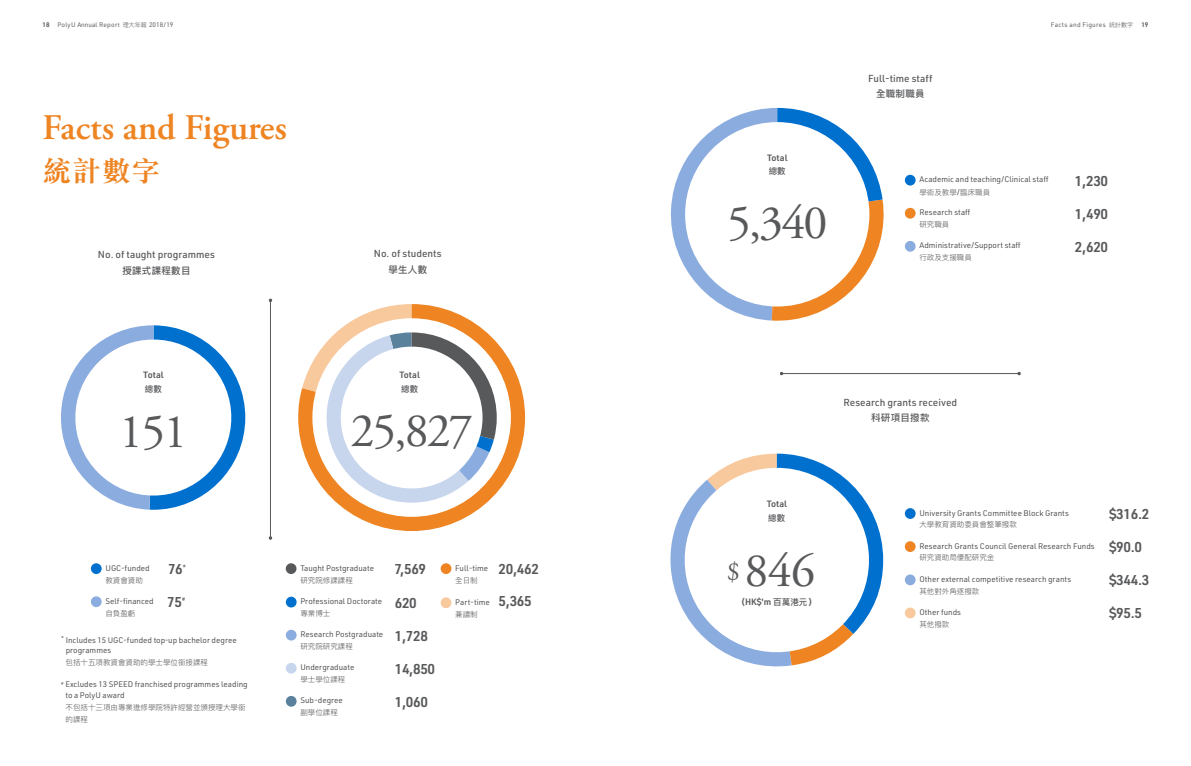
<style>
.page{position:relative;width:1191px;height:766px;background:#fff}
.page>*{position:absolute;margin:0;border:0;box-sizing:border-box;transform-origin:0 0}
.t1{font:48px "Adobe Garamond Pro";letter-spacing:-.04em;color:#58595b}
.t2{font:600 36px "Adobe Garamond Pro";color:#ee8422}
.t3{font:700 29px "M Sung HK";color:#ee8422}
.t4{font:600 14px "URWDIN";letter-spacing:-.02em;color:#58595b}
.t5{font:500 10px "URWDIN";color:#58595b}
.t6{font:500 9.5px "Ping Fang TC";letter-spacing:.03em;color:#58595b}
.t7{font:600 9px "URWDIN";color:#58595b}
.t8{font:500 8.5px "Ping Fang TC";letter-spacing:.01em;color:#58595b}
.t9{font:8px/10.8px "URWDIN";color:#4d4d4f}
.t10{font:300 7.5px/12px "Ping Fang TC";color:#58595b}
.t11{font:6.5px "URWDIN";letter-spacing:.04em;color:#58595b}
.t12{font:600 5.5px "URWDIN";color:#58595b}
.s1{font-weight:600}
.s2{font-size:6px}
.s3{font-family:"Ping Fang TC";font-weight:300;font-size:6px}
.s4{font-family:"URWDIN";font-weight:400;font-size:8px;color:#4d4d4f}
.s5{font-size:26px}
.s6{font-weight:600;font-size:14px;color:#58595b}
.s7{font-family:"Ping Fang TC";font-weight:500;font-size:8.5px}
</style>
<div class="page">
<svg style="left:61px;top:325px;width:184px;height:185px"></svg>
<div style="left:91px;top:596px;width:11px;height:11px;background:#8bacde;border-radius:50%"></div>
<div style="left:91px;top:563px;width:11px;height:11px;background:#0070ce;border-radius:50%"></div>
<div style="left:441px;top:563px;width:10px;height:11px;background:#ee8422;border-radius:50%"></div>
<div style="left:441px;top:597px;width:10px;height:11px;background:#f8c99c;border-radius:50%"></div>
<div style="left:286px;top:596px;width:11px;height:11px;background:#0070ce;border-radius:50%"></div>
<div style="left:286px;top:629px;width:11px;height:11px;background:#8bacde;border-radius:50%"></div>
<div style="left:286px;top:662px;width:11px;height:11px;background:#c7d5ed;border-radius:50%"></div>
<div style="left:286px;top:695px;width:11px;height:11px;background:#5b829c;border-radius:50%"></div>
<hr style="left:780px;top:373px;width:238px;height:1px;background:#58595b">
<svg style="left:1017px;top:371px;width:4px;height:4px"></svg>
<hr style="left:270px;top:301px;width:1px;height:238px;background:#58595b">
<svg style="left:268px;top:298px;width:4px;height:4px"></svg>
<svg style="left:670px;top:108px;width:214px;height:213px"></svg>
<div style="left:685px;top:122px;width:184px;height:184px;background:#fff;border-radius:50%"></div>
<div style="left:905px;top:175px;width:10px;height:10px;background:#0070ce;border-radius:50%"></div>
<div style="left:905px;top:208px;width:10px;height:10px;background:#ee8422;border-radius:50%"></div>
<div style="left:905px;top:241px;width:10px;height:10px;background:#8bacde;border-radius:50%"></div>
<div style="left:905px;top:508px;width:10px;height:10px;background:#0070ce;border-radius:50%"></div>
<div style="left:905px;top:541px;width:10px;height:11px;background:#ee8422;border-radius:50%"></div>
<div style="left:905px;top:574px;width:10px;height:11px;background:#8bacde;border-radius:50%"></div>
<div style="left:905px;top:607px;width:10px;height:11px;background:#f8c99c;border-radius:50%"></div>
<div style="left:286px;top:563px;width:10px;height:11px;background:#58595b;border-radius:50%"></div>
<svg style="left:670px;top:453px;width:213px;height:214px"></svg>
<svg style="left:675px;top:458px;width:203px;height:203px"></svg>
<svg style="left:298px;top:343px;width:227px;height:188px"></svg>
<div style="left:312px;top:318px;width:199px;height:198px;background:#fff;border-radius:50%"></div>
<svg style="left:302px;top:304px;width:195px;height:208px"></svg>
<p class="t11" style="left:43px;top:20px;width:132px"><span class="s1">18</span> PolyU Annual Repor<span class="s2">t</span> <span class="s3">理大年報</span> 2018/19</p>
<p class="t11" style="left:1051px;top:20px;width:99px">Facts and Figures <span class="s3">統計數字</span> <span class="s1">19</span></p>
<h2 class="t2" style="left:43px;top:107px;width:246px">Facts and Figures</h2>
<h3 class="t3" style="left:43px;top:156px;width:119px">統計數字</h3>
<p class="t5" style="left:98px;top:247px;width:118px">No. of taught programmes</p>
<p class="t6" style="left:122px;top:264px;width:70px">授課式課程數目</p>
<p class="t5" style="left:374px;top:247px;width:69px">No. of students</p>
<p class="t6" style="left:388px;top:264px;width:40px">學生人數</p>
<p class="t7" style="left:767px;top:151px;width:22px">Total</p>
<p class="t8" style="left:768px;top:166px;width:19px">總數</p>
<h1 class="t1" style="left:727px;top:194px;width:102px">5,340</h1>
<p class="t5" style="left:868px;top:71px;width:66px">Full-time staff</p>
<p class="t6" style="left:876px;top:88px;width:50px">全職制職員</p>
<p class="t9" style="left:919px;top:174px;width:131px">Academic and teaching/Clinical staff</p>
<p class="t10" style="left:919px;top:186px;width:72px">學術及教學<span class="s4">/</span>臨床職員</p>
<h3 class="t4" style="left:1075px;top:171px;width:35px">1,230</h3>
<p class="t9" style="left:919px;top:207px;width:52px">Research staff</p>
<p class="t10" style="left:919px;top:218px;width:31px">研究職員</p>
<h3 class="t4" style="left:1075px;top:204px;width:35px">1,490</h3>
<p class="t9" style="left:919px;top:240px;width:103px">Administrative/Support staff</p>
<p class="t10" style="left:919px;top:251px;width:54px">行政及支援職員</p>
<h3 class="t4" style="left:1075px;top:237px;width:35px">2,620</h3>
<p class="t7" style="left:143px;top:368px;width:22px">Total</p>
<p class="t8" style="left:145px;top:383px;width:19px">總數</p>
<h1 class="t1" style="left:119px;top:403px;width:70px">151</h1>
<p class="t7" style="left:399px;top:369px;width:22px">Total</p>
<p class="t8" style="left:401px;top:383px;width:19px">總數</p>
<h1 class="t1" style="left:350px;top:402px;width:124px">25,827</h1>
<p class="t7" style="left:766px;top:497px;width:22px">Total</p>
<p class="t8" style="left:768px;top:512px;width:19px">總數</p>
<p class="t9" style="left:105px;top:562px;width:46px">UGC-funded</p>
<p class="t10" style="left:105px;top:573px;width:39px">教資會資助</p>
<p class="t9" style="left:105px;top:595px;width:50px">Self-financed</p>
<p class="t10" style="left:105px;top:606px;width:32px">自負盈虧</p>
<h3 class="t4" style="left:394px;top:559px;width:33px">7,569</h3>
<h1 class="t1" style="left:727px;top:542px;width:90px"><span class="s5">$</span> 846</h1>
<h3 class="t4" style="left:168px;top:559px;width:20px">76<sup>*</sup></h3>
<p class="t9" style="left:455px;top:562px;width:85px">Full-time <span class="s6">20,462</span></p>
<p class="t10" style="left:455px;top:573px;width:24px">全日制</p>
<p class="t9" style="left:455px;top:596px;width:36px">Part-time</p>
<p class="t10" style="left:455px;top:607px;width:24px">兼讀制</p>
<p class="t9" style="left:300px;top:562px;width:75px">Taught Postgraduate</p>
<p class="t10" style="left:300px;top:573px;width:54px">研究院修課課程</p>
<p class="t9" style="left:300px;top:595px;width:83px">Professional Doctorate</p>
<h3 class="t4" style="left:498px;top:591px;width:35px">5,365</h3>
<p class="t10" style="left:300px;top:607px;width:31px">專業博士</p>
<h3 class="t4" style="left:167px;top:592px;width:16px">75</h3>
<p class="t12" style="left:182px;top:595px;width:4px">#</p>
<h3 class="t4" style="left:395px;top:593px;width:24px">620</h3>
<p class="t7" style="left:741px;top:596px;width:73px">(HK$'m <span class="s7">百萬港元</span>)</p>
<p class="t9" style="left:66px;top:634px;width:173px;text-indent:-4px"><sup>*</sup> Includes 15 UGC-funded top-up bachelor degree programmes</p>
<p class="t10" style="left:66px;top:656px;width:144px">包括十五項教資會資助的學士學位銜接課程</p>
<p class="t9" style="left:65px;top:678px;width:184px;text-indent:-4px"><sup>#</sup> Excludes 13 SPEED franchised programmes leading to a PolyU award</p>
<p class="t10" style="left:66px;top:701px;width:182px">不包括十三項由專業進修學院特許經營並頒授理大學銜的課程</p>
<p class="t9" style="left:300px;top:628px;width:84px">Research Postgraduate</p>
<p class="t10" style="left:300px;top:640px;width:54px">研究院研究課程</p>
<h3 class="t4" style="left:395px;top:626px;width:35px">1,728</h3>
<p class="t9" style="left:300px;top:661px;width:55px">Undergraduate</p>
<p class="t10" style="left:300px;top:673px;width:46px">學士學位課程</p>
<h3 class="t4" style="left:395px;top:659px;width:42px">14,850</h3>
<p class="t9" style="left:300px;top:694px;width:44px">Sub-degree</p>
<p class="t10" style="left:300px;top:706px;width:39px">副學位課程</p>
<h3 class="t4" style="left:395px;top:692px;width:35px">1,060</h3>
<p class="t5" style="left:843px;top:396px;width:115px">Research grants received</p>
<p class="t6" style="left:871px;top:412px;width:60px">科研項目撥款</p>
<p class="t9" style="left:919px;top:507px;width:151px">University Grants Committee Block Grants</p>
<p class="t10" style="left:919px;top:518px;width:99px">大學教育資助委員會整筆撥款</p>
<h3 class="t4" style="left:1109px;top:504px;width:42px">$316.2</h3>
<p class="t9" style="left:919px;top:540px;width:177px">Research Grants Council General Research Funds</p>
<p class="t10" style="left:919px;top:551px;width:76px">研究資助局優配研究金</p>
<h3 class="t4" style="left:1109px;top:537px;width:35px">$90.0</h3>
<p class="t9" style="left:919px;top:573px;width:153px">Other external competitive research grants</p>
<p class="t10" style="left:919px;top:585px;width:61px">其他對外角逐撥款</p>
<h3 class="t4" style="left:1109px;top:570px;width:42px">$344.3</h3>
<p class="t9" style="left:919px;top:606px;width:43px">Other funds</p>
<p class="t10" style="left:919px;top:618px;width:31px">其他撥款</p>
<h3 class="t4" style="left:1109px;top:603px;width:35px">$95.5</h3>
</div>
